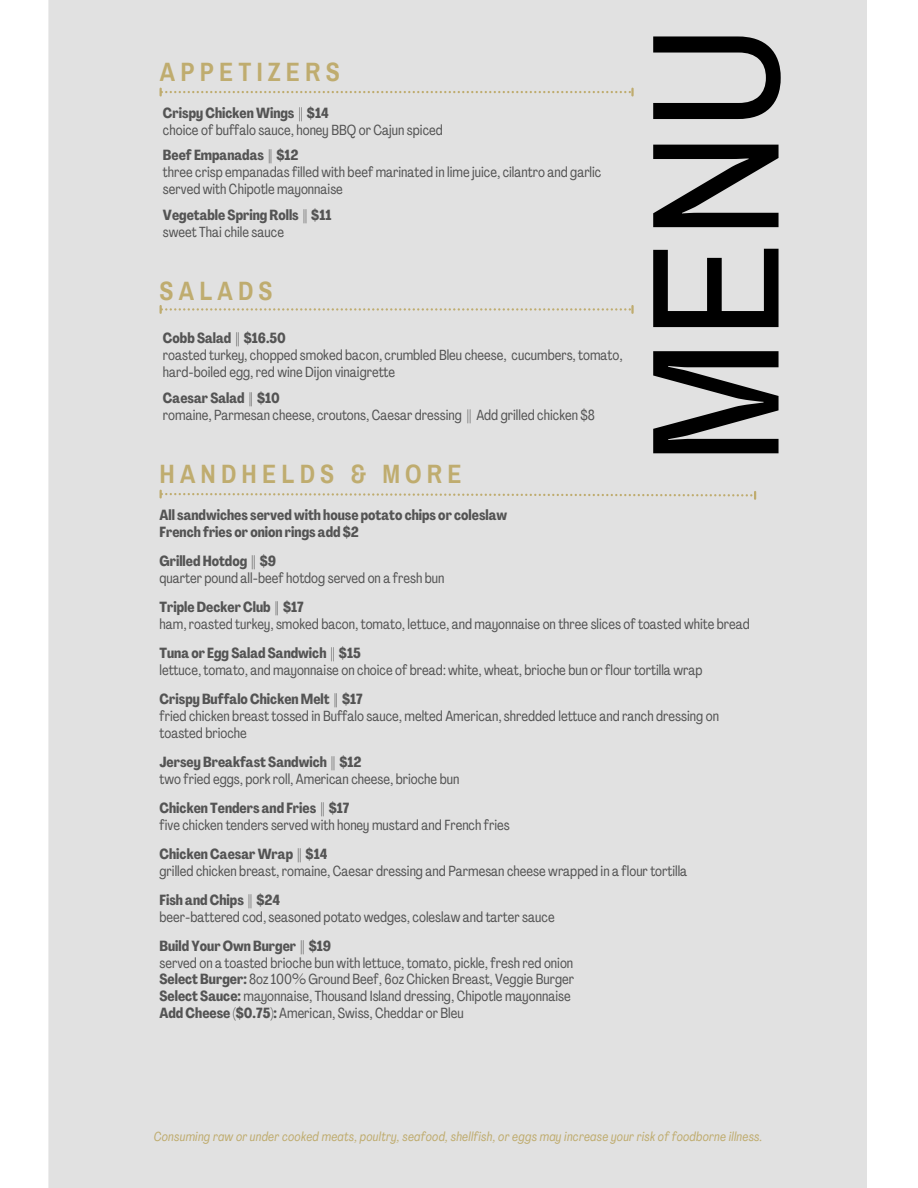
<style>
.page{position:relative;width:918px;height:1188px;background:#fff}
.page>*{position:absolute;margin:0;border:0;box-sizing:border-box;transform-origin:0 0}
.t1{font:182.7px "Archivo Narrow";color:#000}
.t2{font:700 25.95px "Archivo Narrow";letter-spacing:.2em;color:#bfac6f}
.t3{font:14.55px/16.8px "Agrandir Tight";color:#545454}
.t4{font:700 14.55px/17.1px "Agrandir Tight";color:#545454}
.t5{font:italic 12.9px "Agrandir Tight";letter-spacing:.02em;color:#bfac6f}
.s1{font-weight:700}
.s2{font-weight:400}
</style>
<div class="page">
<div style="left:48px;top:0;width:819px;height:1188px;background:#e1e1e1"></div>
<svg style="left:160px;top:306px;width:474px;height:7px;background:#dcd9d1"></svg>
<svg style="left:160px;top:89px;width:474px;height:6px;background:#dbd8ce"></svg>
<svg style="left:160px;top:491px;width:596px;height:8px;background:#dcdad3"></svg>
<h1 class="t2" style="left:160px;top:59px;width:182px">APPETIZERS</h1>
<p class="t3" style="left:163px;top:105px;width:281px"><span class="s1">CrispyChickenWings || $14<br></span>choice of buffalo sauce, honey BBQ or Cajun spiced</p>
<h4 class="t3" style="left:163px;top:148px;width:440px"><span class="s1">BeefEmpanadas || $12<br></span>three crisp empanadas filled with beef marinated in lime juice, cilantro and garlic served with Chipotle mayonnaise</h4>
<h4 class="t4" style="left:163px;top:207px;width:170px">Vegetable SpringRolls || $11 <span class="s2">sweet Thai chile sauce</span></h4>
<h4 class="t2" style="left:160px;top:277px;width:115px">SALADS</h4>
<h2 class="t3" style="left:163px;top:331px;width:461px"><span class="s1">Cobb Salad || $16.50<br></span>roasted turkey, chopped smoked bacon, crumbled Bleu cheese, cucumbers, tomato, hard-boiled egg, red wine Dijon vinaigrette</h2>
<p class="t3" style="left:163px;top:390px;width:434px"><span class="s1">Caesar Salad || $10<br></span>romaine, Parmesan cheese, croutons, Caesar dressing || Add grilled chicken $8</p>
<h2 class="t1" style="left:618px;top:465px;width:442px;rotate:-90deg">MENU</h2>
<h4 class="t2" style="left:160px;top:460px;width:304px">HANDHELDS &amp; MORE</h4>
<h4 class="t4" style="left:160px;top:508px;width:349px">All sandwiches served with house potato chips or coleslaw<br>French fries or onion rings add $2</h4>
<h2 class="t3" style="left:160px;top:554px;width:286px"><span class="s1">GrilledHotdog || $9<br></span>quarter pound all-beef hotdog served on a fresh bun</h2>
<p class="t3" style="left:160px;top:600px;width:592px"><span class="s1">TripleDeckerClub || $17<br></span>ham, roasted turkey, smoked bacon, tomato, lettuce, and mayonnaise on three slices of toasted white bread</p>
<h3 class="t3" style="left:160px;top:646px;width:544px"><span class="s1">Tuna or Egg Salad Sandwich || $15<br></span>lettuce, tomato, and mayonnaise on choice of bread: white, wheat, brioche bun or flour tortilla wrap</h3>
<h4 class="t3" style="left:160px;top:692px;width:561px"><span class="s1">Crispy BuffaloChicken Melt || $17<br></span>fried chicken breast tossed in Buffalo sauce, melted American, shredded lettuce and ranch dressing on toasted brioche</h4>
<h4 class="t3" style="left:160px;top:755px;width:301px"><span class="s1">Jersey Breakfast Sandwich || $12<br></span>two fried eggs, pork roll, American cheese, brioche bun</h4>
<h4 class="t3" style="left:160px;top:801px;width:352px"><span class="s1">Chicken Tenders and Fries || $17<br></span>five chicken tenders served with honey mustard and French fries</h4>
<h4 class="t3" style="left:160px;top:847px;width:529px"><span class="s1">ChickenCaesarWrap || $14<br></span>grilled chicken breast, romaine, Caesar dressing and Parmesan cheese wrapped in a flour tortilla</h4>
<h4 class="t3" style="left:160px;top:893px;width:397px"><span class="s1">Fish andChips || $24<br></span>beer-battered cod, seasoned potato wedges, coleslaw and tarter sauce</h4>
<h4 class="t3" style="left:160px;top:939px;width:416px"><span class="s1">Build Your Own Burger || $19<br></span>served on a toasted brioche bun with lettuce, tomato, pickle, fresh red onion <span class="s1">Select Burger:</span> 8oz 100% Ground Beef, 6oz Chicken Breast, Veggie Burger <span class="s1">Select Sauce:</span> mayonnaise, Thousand Island dressing, Chipotle mayonnaise <span class="s1">AddCheese ($0.75):</span> American, Swiss, Cheddar or Bleu</h4>
<h4 class="t5" style="left:154px;top:1131px;width:610px">Consuming raw or under cooked meats, poultry, seafood, shellfish, or eggs may increase your risk of foodborne illness.</h4>
</div>
